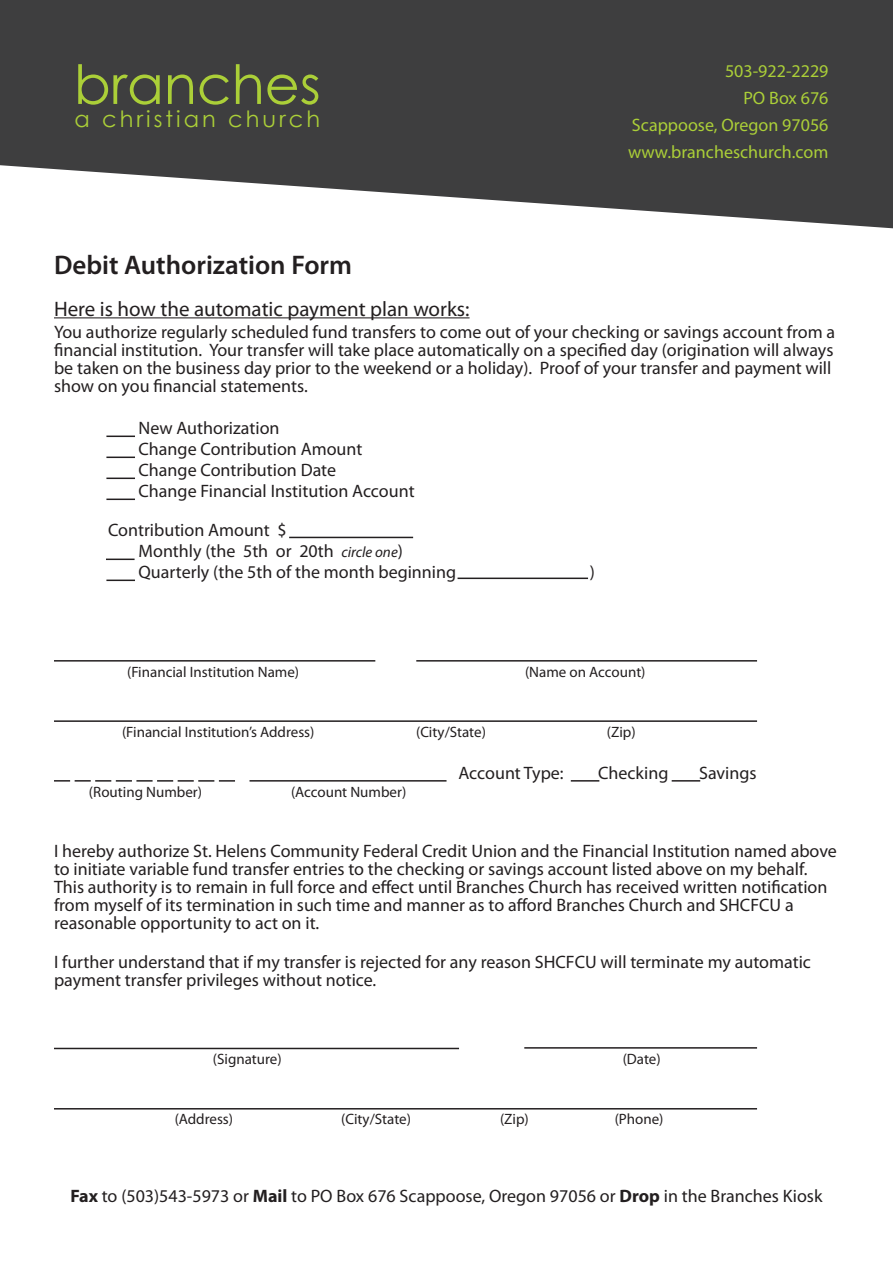
<style>
.page{position:relative;width:893px;height:1263px;background:#fff}
.page>*{position:absolute;margin:0;border:0;box-sizing:border-box;transform-origin:0 0}
.t1{font:54px "Century Gothic";color:#abcf38}
.Head{font:600 27px "Myriad Pro";color:#231f20}
.t2{font:22.5px "Century Gothic";letter-spacing:.135em;color:#abcf38}
.Body_2{font:21px "Myriad Pro";color:#231f20}
.Body_2-2{font:18px/18px "Myriad Pro";color:#231f20}
.Tel_and_Fax{font:18px/27px "Myriad Pro";color:#abcf38;text-align:right}
.Body_2-3{font:15px "Myriad Pro";color:#231f20}
.s1{font-style:italic;font-size:15px}
.s2{font-weight:700}
</style>
<div class="page">
<svg style="left:0;top:0;width:893px;height:228px;fill:#3e3e3f"></svg>
<hr style="left:54px;top:317px;width:416px;height:1px;background:#231f20">
<hr style="left:54px;top:660px;width:321px;height:2px;background:#231f20">
<hr style="left:416px;top:660px;width:341px;height:2px;background:#231f20">
<hr style="left:54px;top:720px;width:703px;height:2px;background:#231f20">
<hr style="left:249px;top:780px;width:197px;height:2px;background:#231f20">
<hr style="left:458px;top:578px;width:130px;height:1px;background:#231f20">
<hr style="left:289px;top:537px;width:124px;height:1px;background:#231f20">
<hr style="left:54px;top:1108px;width:703px;height:1px;background:#231f20">
<hr style="left:54px;top:1048px;width:405px;height:1px;background:#231f20">
<hr style="left:524px;top:1047px;width:233px;height:2px;background:#231f20">
<svg style="left:106px;top:580px;width:29px;height:1px"></svg>
<svg style="left:106px;top:559px;width:29px;height:1px"></svg>
<svg style="left:106px;top:499px;width:29px;height:1px"></svg>
<svg style="left:106px;top:478px;width:29px;height:1px"></svg>
<svg style="left:106px;top:457px;width:29px;height:1px"></svg>
<svg style="left:106px;top:436px;width:29px;height:1px"></svg>
<hr style="left:672px;top:780px;width:28px;height:2px;background:#231f20">
<hr style="left:571px;top:780px;width:28px;height:2px;background:#231f20">
<svg style="left:54px;top:780px;width:181px;height:2px"></svg>
<p class="t1" style="left:74px;top:51px;width:248px">branches</p>
<p class="t2" style="left:74px;top:105px;width:247px">a christian church</p>
<p class="Tel_and_Fax" style="left:628px;top:57px;width:202px">503-922-2229<br>PO Box 676<br>Scappoose, Oregon 97056 www.brancheschurch.com</p>
<p class="Head" style="left:54px;top:248px;width:300px">Debit Authorization Form</p>
<p class="Body_2" style="left:54px;top:296px;width:417px">Here is how the automatic payment plan works:</p>
<p class="Body_2-2" style="left:54px;top:323px;width:783px">You authorize regularly scheduled fund transfers to come out of your checking or savings account from a financial institution. Your transfer will take place automatically on a specified day (origination will always be taken on the business day prior to the weekend or a holiday). Proof of your transfer and payment will show on you financial statements.</p>
<p class="Body_2-2" style="left:139px;top:417px;width:278px;line-height:21px">New Authorization<br>Change Contribution Amount<br>Change Contribution Date<br>Change Financial Institution Account</p>
<p class="Body_2-2" style="left:139px;top:519px;width:319px;line-height:21px;text-indent:-31px">Contribution Amount $<br>Monthly (the 5th or 20th <span class="s1">circle one</span>)<br>Quarterly (the 5th of the month beginning</p>
<p class="Body_2-2" style="left:590px;top:563px;width:7px">)</p>
<p class="Body_2-3" style="left:127px;top:663px;width:174px">(Financial Institution Name)</p>
<p class="Body_2-3" style="left:525px;top:663px;width:122px">(Name on Account)</p>
<p class="Body_2-3" style="left:122px;top:723px;width:194px">(Financial Institution’s Address)</p>
<p class="Body_2-3" style="left:416px;top:723px;width:71px">(City/State)</p>
<p class="Body_2-3" style="left:607px;top:723px;width:30px">(Zip)</p>
<p class="Body_2-2" style="left:458px;top:764px;width:107px">Account Type:</p>
<p class="Body_2-2" style="left:598px;top:764px;width:72px">Checking</p>
<p class="Body_2-2" style="left:699px;top:764px;width:59px">Savings</p>
<p class="Body_2-3" style="left:89px;top:783px;width:115px">(Routing Number)</p>
<p class="Body_2-3" style="left:291px;top:783px;width:117px">(Account Number)</p>
<p class="Body_2-2" style="left:54px;top:842px;width:784px">I hereby authorize St. Helens Community Federal Credit Union and the Financial Institution named above to initiate variable fund transfer entries to the checking or savings account listed above on my behalf.<br>This authority is to remain in full force and effect until Branches Church has received written notification from myself of its termination in such time and manner as to afford Branches Church and SHCFCU a reasonable opportunity to act on it.</p>
<p class="Body_2-2" style="left:54px;top:953px;width:758px">I further understand that if my transfer is rejected for any reason SHCFCU will terminate my automatic payment transfer privileges without notice.</p>
<p class="Body_2-3" style="left:213px;top:1050px;width:70px">(Signature)</p>
<p class="Body_2-3" style="left:623px;top:1050px;width:40px">(Date)</p>
<p class="Body_2-3" style="left:175px;top:1110px;width:60px">(Address)</p>
<p class="Body_2-3" style="left:341px;top:1110px;width:71px">(City/State)</p>
<p class="Body_2-3" style="left:500px;top:1110px;width:30px">(Zip)</p>
<p class="Body_2-3" style="left:615px;top:1110px;width:50px">(Phone)</p>
<p class="Body_2-2" style="left:71px;top:1187px;width:753px"><span class="s2">Fax</span> to (503)543-5973 or <span class="s2">Mail</span> to PO Box 676 Scappoose, Oregon 97056 or <span class="s2">Drop</span> in the Branches Kiosk</p>
</div>
